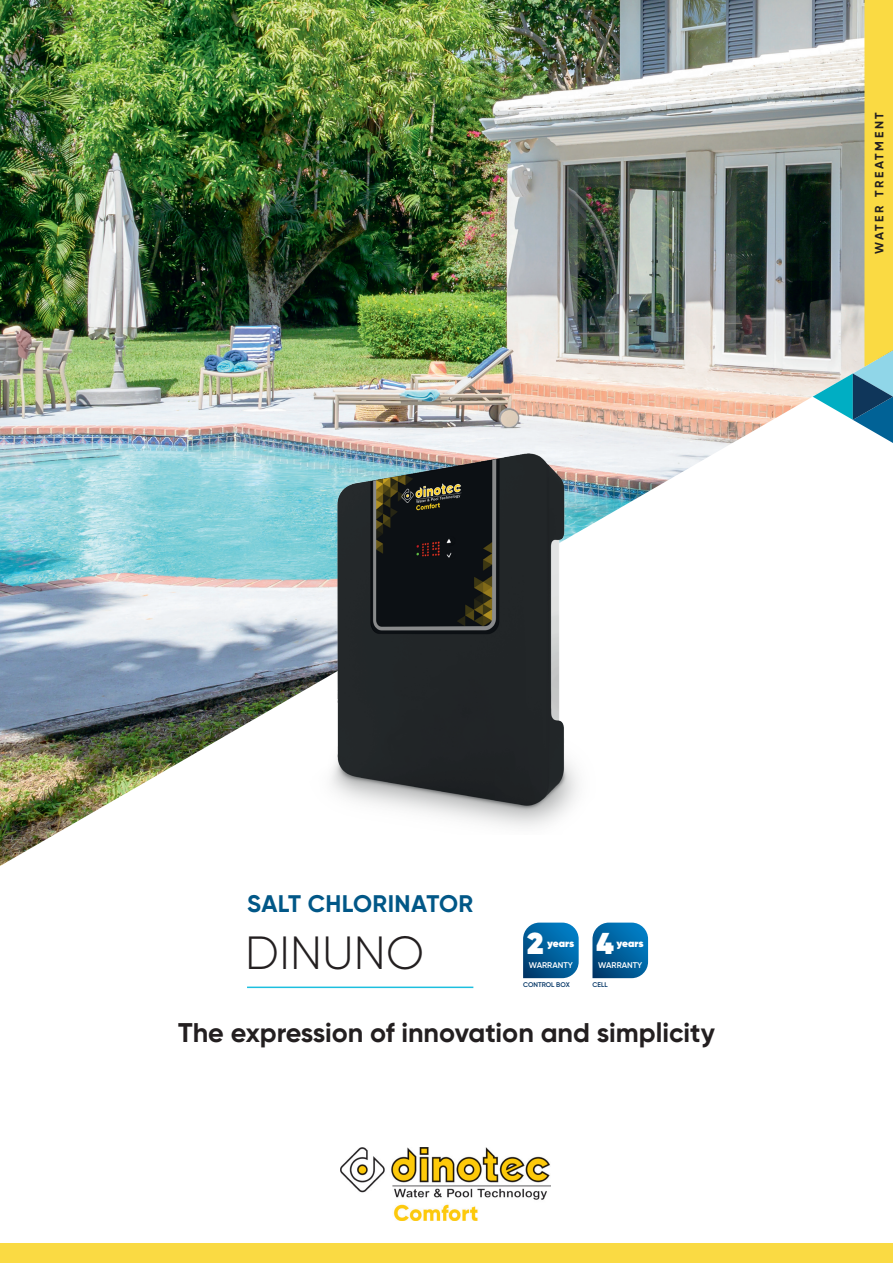
<style>
.page{position:relative;width:893px;height:1263px;background:#fff}
.page>*{position:absolute;margin:0;border:0;box-sizing:border-box;transform-origin:0 0}
.t1{font:300 46.5px "Gilroy";letter-spacing:.01em;color:#231f20}
.t2{font:800 30.15px "Gilroy";color:#fff}
.t3{font:700 27px "Gilroy";color:#231f20}
.t4{font:700 24px "Gilroy";letter-spacing:.02em;color:#015787}
.t5{font:700 12px "Gilroy";letter-spacing:.21em;color:#231f20}
.t6{font:800 10.5px "Gilroy";letter-spacing:-.01em;color:#fff}
.t7{font:600 8.25px "Gilroy";color:#fff}
.t8{font:600 6.75px "Gilroy";color:#013364}
</style>
<div class="page">
<img style="left:0;top:0;width:813px;height:866px">
<div style="left:0;top:1244px;width:893px;height:19px;background:#fada43"></div>
<img style="left:95px;top:430px;width:705px;height:411px">
<svg style="left:813px;top:0;width:80px;height:443px;background:#a8ad8b"></svg>
<img style="left:340px;top:1147px;width:210px;height:73px">
<hr style="left:247px;top:986px;width:226px;height:2px;background:#1cbfdf">
<svg style="left:523px;top:922px;width:56px;height:56px;background:#136ba3"></svg>
<svg style="left:592px;top:922px;width:56px;height:56px;background:#136ba3"></svg>
<p class="t5" style="left:872px;top:254px;width:144px;rotate:-90deg">WATER TREATMENT</p>
<p class="t4" style="left:247px;top:889px;width:228px">SALT CHLORINATOR</p>
<h1 class="t1" style="left:245px;top:924px;width:181px">DINUNO</h1>
<p class="t2" style="left:527px;top:924px;width:18px">2</p>
<p class="t6" style="left:547px;top:937px;width:29px">years</p>
<p class="t2" style="left:597px;top:924px;width:19px">4</p>
<p class="t6" style="left:616px;top:937px;width:29px">years</p>
<p class="t7" style="left:529px;top:959px;width:46px">WARRANTY</p>
<p class="t7" style="left:598px;top:959px;width:46px">WARRANTY</p>
<p class="t8" style="left:523px;top:981px;width:48px">CONTROL BOX</p>
<p class="t8" style="left:592px;top:981px;width:17px">CELL</p>
<p class="t3" style="left:178px;top:1016px;width:538px">The expression of innovation and simplicity</p>
</div>
